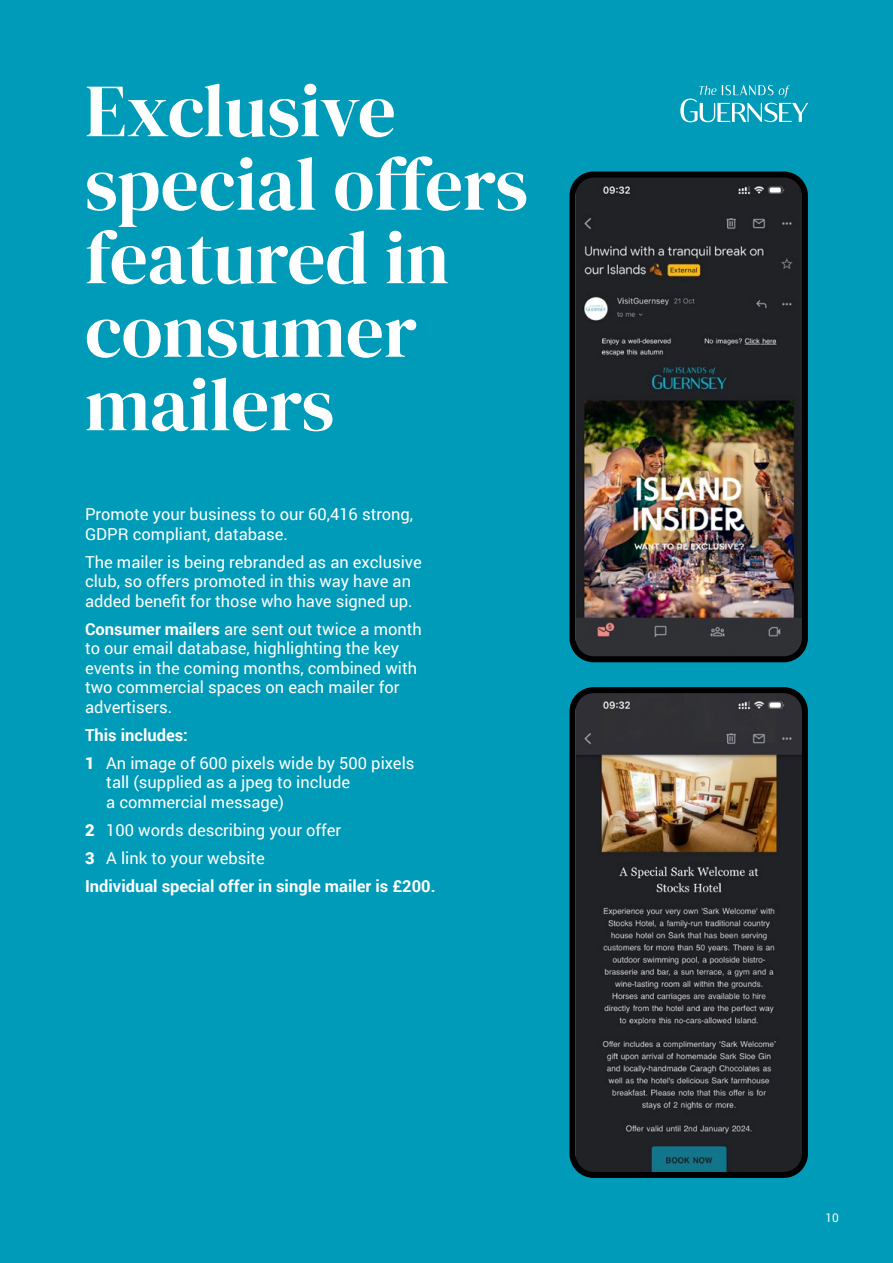
<style>
.page{position:relative;width:893px;height:1263px;background:#009bb8}
.page>*{position:absolute;margin:0;border:0;box-sizing:border-box;transform-origin:0 0}
.t1{font:75px/73.5px "DM Serif Display";color:#fff}
.t2{font:16.5px/19.5px "Roboto";color:#fff}
.t3{font:12px "Roboto";color:#fff}
.s1{font-weight:700}
.s2{font-weight:900}
</style>
<div class="page">
<svg style="left:680px;top:85px;width:128px;height:37px"></svg>
<img style="left:576px;top:178px;width:225px;height:477px">
<div style="left:569px;top:171px;width:239px;height:491px;border:6px solid #000;border-radius:21px"></div>
<img style="left:576px;top:694px;width:225px;height:477px">
<div style="left:569px;top:687px;width:239px;height:491px;border:6px solid #000;border-radius:21px"></div>
<h1 class="t1" style="left:85px;top:75px;width:445px">Exclusive special offers featured in consumer mailers</h1>
<p class="t2" style="left:85px;top:504px;width:330px">Promote your business to our 60,416 strong,<br>GDPR compliant, database.</p>
<p class="t2" style="left:85px;top:551px;width:338px">The mailer is being rebranded as an exclusive club, so offers promoted in this way have an added benefit for those who have signed up.</p>
<p class="t2" style="left:85px;top:618px;width:338px"><span class="s1">Consumer mailers</span> are sent out twice a month to our email database, highlighting the key events in the coming months, combined with two commercial spaces on each mailer for advertisers.</p>
<p class="t2" style="left:85px;top:720px;width:331px;line-height:28px"><span class="s1">This includes:<br></span><span class="s2">1</span> An image of 600 pixels wide by 500 pixels</p>
<p class="t2" style="left:106px;top:772px;width:245px">tall (supplied as a jpeg to include a commercial message)</p>
<p class="t2" style="left:85px;top:815px;width:352px;line-height:28px"><span class="s2">2</span> 100 words describing your offer<br><span class="s2">3</span> A link to your website<br><span class="s1">Individual special offer in single mailer is £200.</span></p>
<p class="t3" style="left:825px;top:1209px;width:15px">10</p>
</div>
